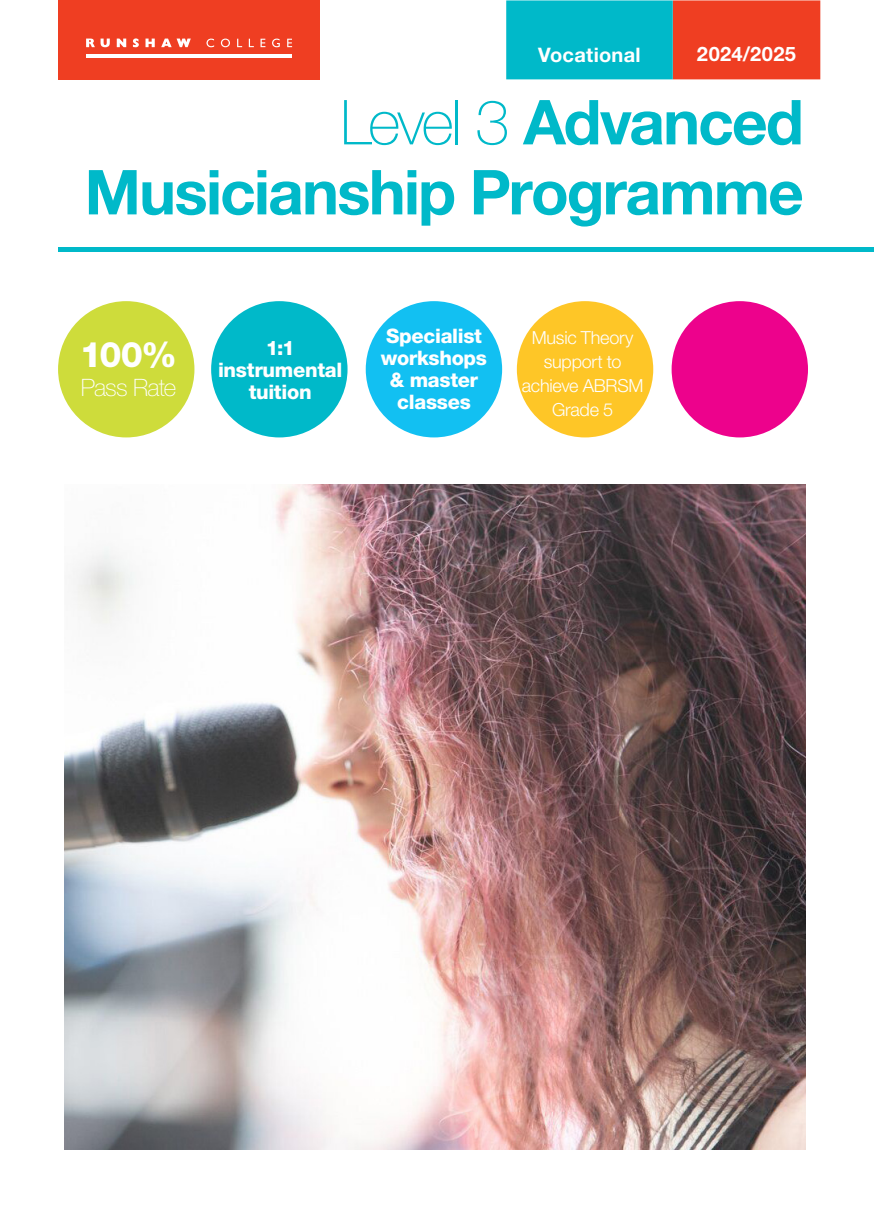
<style>
.page{position:relative;width:874px;height:1225px;background:#fff}
.page>*{position:absolute;margin:0;border:0;box-sizing:border-box;transform-origin:0 0}
.t1{font:700 62px/70px "Helvetica Neue LT Pro";letter-spacing:-.03em;color:#00b9c9;text-align:right}
.t2{font:800 35.2px "Helvetica Neue LT Pro";color:#fff}
.t3{font:100 24px "Helvetica Neue LT Pro";letter-spacing:-.035em;color:#fff}
.t4{font:800 20px/22px "Helvetica Neue LT Pro";letter-spacing:-.015em;color:#fff;text-align:center}
.t5{font:700 20px "Helvetica Neue LT Pro";letter-spacing:.015em;color:#fff}
.t6{font:300 18px/24px "Helvetica Neue LT Pro";letter-spacing:-.015em;color:#fff;text-align:center}
.s1{font-weight:100}
</style>
<div class="page">
<div style="left:58px;top:0;width:262px;height:79px;background:#ef3e22"></div>
<svg style="left:506px;top:0;width:313px;height:79px;background:#70807b"></svg>
<div style="left:58px;top:301px;width:136px;height:136px;background:#cedc3b;border-radius:50%"></div>
<div style="left:211px;top:301px;width:136px;height:136px;background:#00b9c9;border-radius:50%"></div>
<div style="left:365px;top:301px;width:137px;height:136px;background:#12c0f2;border-radius:50%"></div>
<div style="left:516px;top:301px;width:137px;height:136px;background:#fec627;border-radius:50%"></div>
<div style="left:671px;top:301px;width:136px;height:136px;background:#ed028c;border-radius:50%"></div>
<div style="left:58px;top:247px;width:815px;height:5px;background:#00b9c9"></div>
<hr style="left:86px;top:54px;width:206px;height:4px;background:#fff">
<svg style="left:86px;top:39px;width:24px;height:8px"></svg>
<svg style="left:117px;top:39px;width:9px;height:8px"></svg>
<svg style="left:133px;top:38px;width:6px;height:9px"></svg>
<svg style="left:145px;top:39px;width:10px;height:8px"></svg>
<svg style="left:161px;top:39px;width:30px;height:8px"></svg>
<svg style="left:206px;top:39px;width:8px;height:8px"></svg>
<svg style="left:221px;top:39px;width:9px;height:8px"></svg>
<svg style="left:237px;top:39px;width:5px;height:8px"></svg>
<svg style="left:249px;top:39px;width:5px;height:8px"></svg>
<svg style="left:260px;top:39px;width:5px;height:8px"></svg>
<svg style="left:272px;top:39px;width:8px;height:8px"></svg>
<svg style="left:287px;top:39px;width:5px;height:8px"></svg>
<img style="left:64px;top:485px;width:741px;height:664px">
<p class="t5" style="left:696px;top:42px;width:101px">2024/2025</p>
<p class="t1" style="left:85px;top:86px;width:720px"><span class="s1">Level 3</span> Advanced<br>Musicianship Programme</p>
<p class="t5" style="left:538px;top:43px;width:104px">Vocational</p>
<p class="t2" style="left:80px;top:333px;width:99px">100%</p>
<p class="t3" style="left:81px;top:373px;width:97px">Pass Rate</p>
<p class="t4" style="left:218px;top:336px;width:126px">1:1 instrumental tuition</p>
<p class="t4" style="left:381px;top:324px;width:108px">Specialist workshops &amp; master classes</p>
<p class="t6" style="left:521px;top:325px;width:123px">Music Theory support to achieve ABRSM<br>Grade 5</p>
</div>
